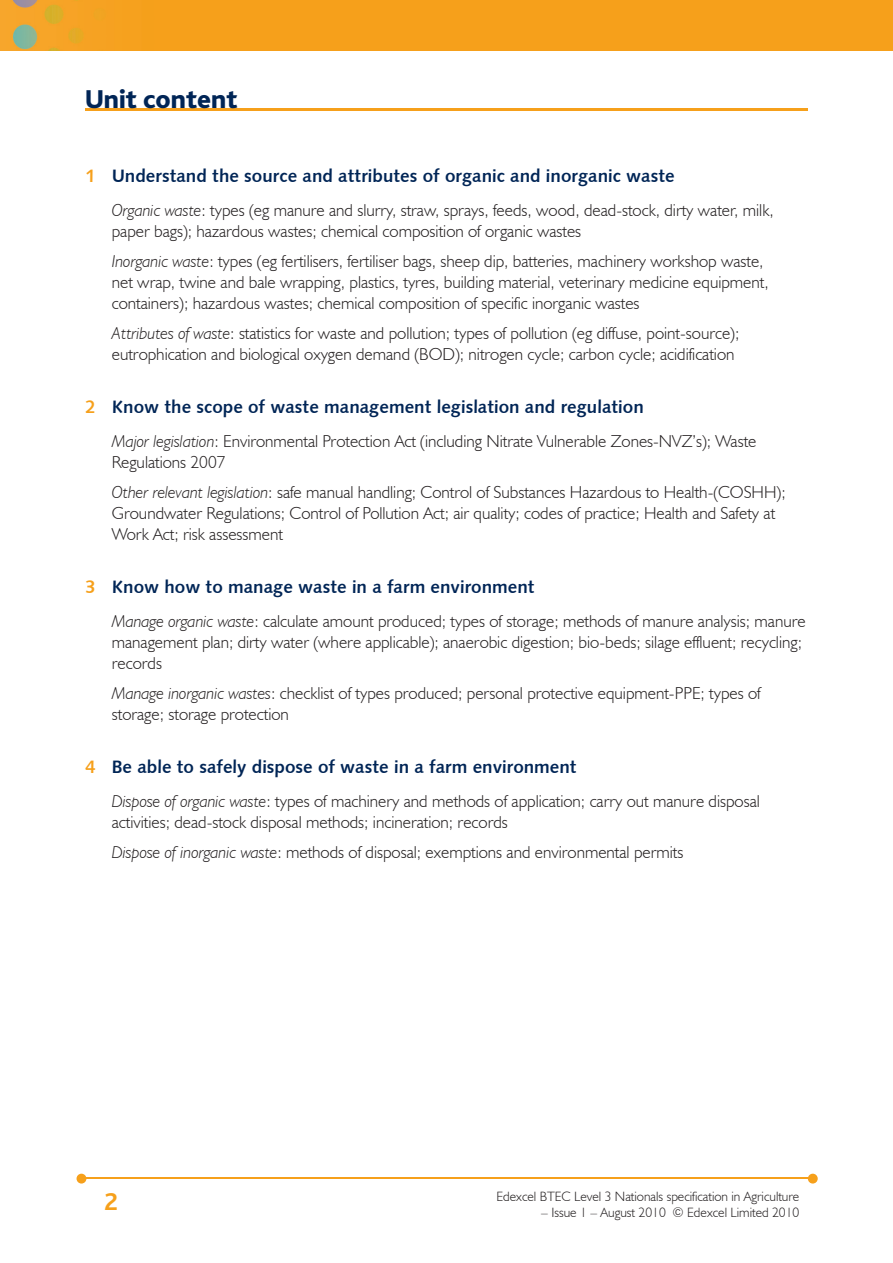
<style>
.page{position:relative;width:893px;height:1263px;background:#fff}
.page>*{position:absolute;margin:0;border:0;box-sizing:border-box;transform-origin:0 0}
.t1{font:800 27px "Bliss";color:#002556}
.t2{font:700 25.5px "Bliss";color:#f6a01b}
.t3{font:18px "Humanist 531 BT Bold A";color:#002556}
.t4{font:300 17.25px/21px "Humanist 521 BT";color:#231f20}
.t5{font:300 13.5px "Humanist 521 BT";color:#231f20}
.s1{color:#f6a01b}
.s2{font-style:italic}
</style>
<div class="page">
<img style="left:0;top:0;width:893px;height:51px">
<hr style="left:82px;top:1178px;width:728px;height:1px;background:#f6a01b">
<svg style="left:808px;top:1174px;width:10px;height:9px"></svg>
<svg style="left:77px;top:1174px;width:9px;height:9px"></svg>
<hr style="left:85px;top:108px;width:723px;height:2px;background:#f6a01b">
<h1 class="t1" style="left:85px;top:85px;width:154px">Unit content</h1>
<p class="t3" style="left:85px;top:164px;width:591px"><span class="s1">1</span> Understand the source and attributes of organic and inorganic waste</p>
<p class="t4" style="left:112px;top:199px;width:663px"><span class="s2">Organic waste</span>: types (eg manure and slurry, straw, sprays, feeds, wood, dead-stock, dirty water, milk, paper bags); hazardous wastes; chemical composition of organic wastes</p>
<p class="t4" style="left:112px;top:250px;width:658px"><span class="s2">Inorganic waste</span>: types (eg fertilisers, fertiliser bags, sheep dip, batteries, machinery workshop waste, net wrap, twine and bale wrapping, plastics, tyres, building material, veterinary medicine equipment, containers); hazardous wastes; chemical composition of specific inorganic wastes</p>
<p class="t4" style="left:112px;top:322px;width:629px"><span class="s2">Attributes of waste</span>: statistics for waste and pollution; types of pollution (eg diffuse, point-source); eutrophication and biological oxygen demand (BOD); nitrogen cycle; carbon cycle; acidification</p>
<p class="t3" style="left:85px;top:395px;width:560px"><span class="s1">2</span> Know the scope of waste management legislation and regulation</p>
<p class="t4" style="left:112px;top:430px;width:646px"><span class="s2">Major legislation</span>: Environmental Protection Act (including Nitrate Vulnerable Zones-NVZ’s); Waste<br>Regulations 2007</p>
<p class="t4" style="left:112px;top:481px;width:675px"><span class="s2">Other relevant legislation</span>: safe manual handling; Control of Substances Hazardous to Health-(COSHH);<br>Groundwater Regulations; Control of Pollution Act; air quality; codes of practice; Health and Safety at<br>Work Act; risk assessment</p>
<p class="t3" style="left:85px;top:575px;width:451px"><span class="s1">3</span> Know how to manage waste in a farm environment</p>
<p class="t4" style="left:112px;top:610px;width:695px"><span class="s2">Manage organic waste</span>: calculate amount produced; types of storage; methods of manure analysis; manure management plan; dirty water (where applicable); anaerobic digestion; bio-beds; silage effluent; recycling; records</p>
<p class="t4" style="left:112px;top:682px;width:650px"><span class="s2">Manage inorganic wastes</span>: checklist of types produced; personal protective equipment-PPE; types of storage; storage protection</p>
<p class="t3" style="left:85px;top:755px;width:493px"><span class="s1">4</span> Be able to safely dispose of waste in a farm environment</p>
<p class="t4" style="left:112px;top:790px;width:650px"><span class="s2">Dispose of organic waste</span>: types of machinery and methods of application; carry out manure disposal activities; dead-stock disposal methods; incineration; records</p>
<p class="t4" style="left:112px;top:841px;width:573px"><span class="s2">Dispose of inorganic waste</span>: methods of disposal; exemptions and environmental permits</p>
<h2 class="t2" style="left:104px;top:1189px;width:15px">2</h2>
<p class="t5" style="left:497px;top:1188px;width:304px">Edexcel BTEC Level 3 Nationals specification in Agriculture</p>
<p class="t5" style="left:541px;top:1204px;width:260px">– Issue 1 – August 2010 © Edexcel Limited 2010</p>
</div>
